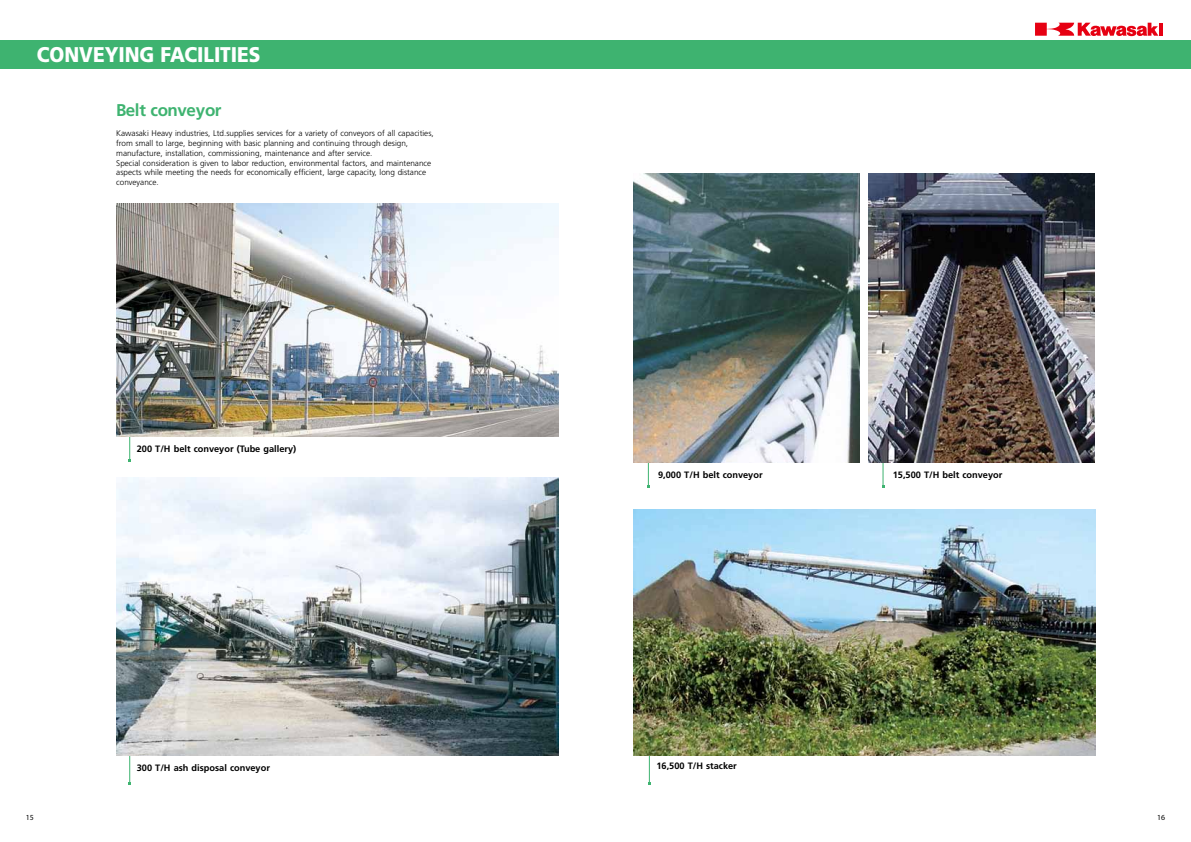
<style>
.page{position:relative;width:1191px;height:842px;background:#fff}
.page>*{position:absolute;margin:0;border:0;box-sizing:border-box;transform-origin:0 0}
.t1{font:900 21.3px "Frutiger";letter-spacing:-.005em;color:#fff;scale:.9 1}
.t2{font:700 17px "Frutiger";letter-spacing:-.025em;color:#3eb370}
.t3{font:700 9.2px "Frutiger";color:#000}
.t4{font:300 8.1px/9.9px "Frutiger";color:#000}
.t5{font:7.8px "Myriad Pro";color:#000}
</style>
<div class="page">
<hr style="left:129px;top:682px;width:1px;height:101px;background:#3eb370">
<hr style="left:129px;top:359px;width:1px;height:102px;background:#3eb370">
<img style="left:116px;top:477px;width:442px;height:278px">
<hr style="left:648px;top:297px;width:1px;height:190px;background:#3eb370">
<hr style="left:882px;top:297px;width:1px;height:190px;background:#3eb370">
<hr style="left:649px;top:682px;width:1px;height:101px;background:#3eb370">
<img style="left:633px;top:174px;width:226px;height:289px">
<img style="left:633px;top:509px;width:462px;height:246px">
<div style="left:0;top:40px;width:1191px;height:29px;background:#3eb370"></div>
<svg style="left:1035px;top:23px;width:127px;height:13px"></svg>
<img style="left:868px;top:174px;width:227px;height:289px">
<img style="left:116px;top:203px;width:442px;height:233px">
<h1 class="t1" style="left:37px;top:42px;width:250px">CONVEYING FACILITIES</h1>
<h2 class="t2" style="left:116px;top:100px;width:107px">Belt conveyor</h2>
<p class="t4" style="left:116px;top:128px;width:319px">Kawasaki Heavy industries, Ltd.supplies services for a variety of conveyors of all capacities, from small to large, beginning with basic planning and continuing through design, manufacture, installation, commissioning, maintenance and after service.<br>Special consideration is given to labor reduction, environmental factors, and maintenance aspects while meeting the needs for economically efficient, large capacity, long distance conveyance.</p>
<p class="t3" style="left:137px;top:443px;width:161px">200 T/H belt conveyor (Tube gallery)</p>
<p class="t3" style="left:137px;top:762px;width:135px">300 T/H ash disposal conveyor</p>
<p class="t3" style="left:658px;top:469px;width:106px">9,000 T/H belt conveyor</p>
<p class="t3" style="left:892px;top:469px;width:111px">15,500 T/H belt conveyor</p>
<p class="t3" style="left:656px;top:760px;width:82px">16,500 T/H stacker</p>
<p class="t5" style="left:26px;top:813px;width:9px">15</p>
<p class="t5" style="left:1157px;top:813px;width:9px">16</p>
</div>
